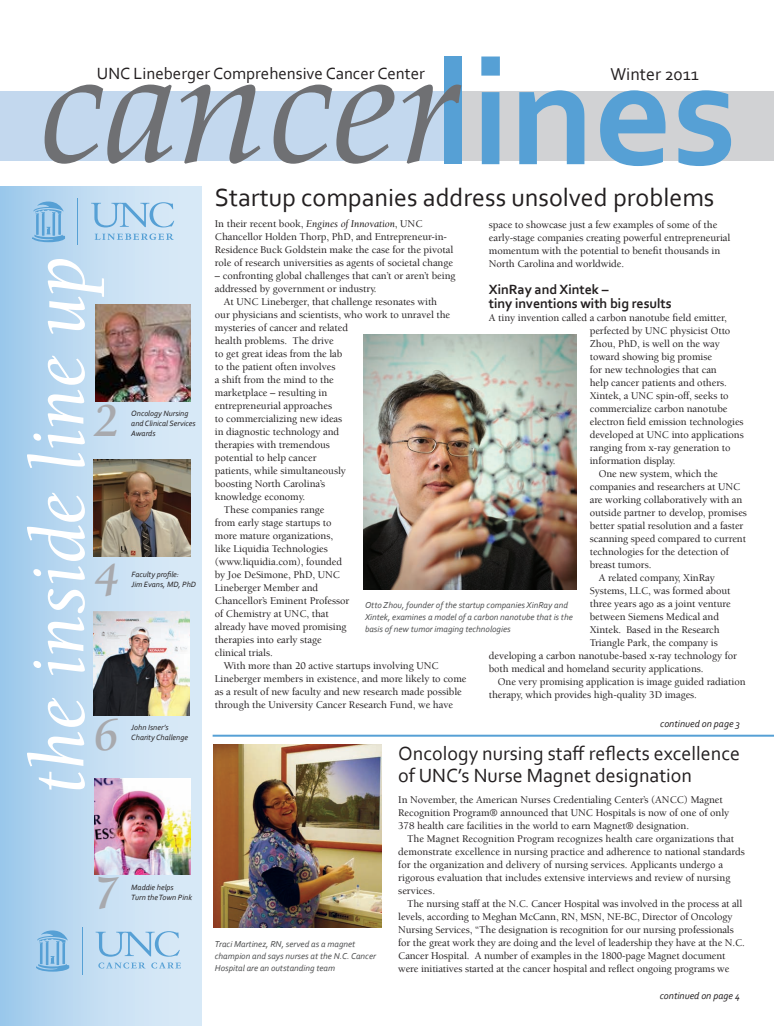
<style>
.page{position:relative;width:774px;height:1026px;background:#fff}
.page>*{position:absolute;margin:0;border:0;box-sizing:border-box;transform-origin:0 0}
.t1{font:italic 162.8px "Book Antiqua";color:#6f7073}
.t2{font:700 152.3px "Corbel";color:#56a0d5}
.t3{font:italic 80px "Berkeley";color:#fff}
.t4{font:italic 700 48px "Berkeley";color:#a8a9ad}
.t5{font:26px "Corbel";color:#231f20}
.t6{font:20px/22px "Corbel";color:#231f20}
.t7{font:18px "Corbel";color:#231f20}
.t8{font:17px "Corbel";color:#231f20}
.t9{font:700 14px "Corbel";letter-spacing:-.005em;color:#231f20}
.t10{font:500 10.5px/13px "Berkeley";letter-spacing:-.005em;color:#231f20}
.t11{font:italic 10px "Corbel";color:#231f20}
.t12{font:italic 9px/12px "Corbel";color:#4b4c4d}
.t13{font:italic 8px/10px "Corbel";color:#231f20}
.s1{font-weight:400;font-style:italic}
</style>
<div class="page">
<div style="left:454px;top:91px;width:320px;height:69px;background:#d1d2d4"></div>
<div style="left:0;top:91px;width:447px;height:69px;background:#c3d8ee"></div>
<hr style="left:213px;top:735px;width:561px;height:2px;background:#56a0d5">
<div style="left:0;top:186px;width:201px;height:840px;background:linear-gradient(to right,#a1cbed,#e0ecf6)"></div>
<img style="left:364px;top:334px;width:212px;height:255px">
<img style="left:214px;top:745px;width:168px;height:182px">
<img style="left:94px;top:779px;width:96px;height:96px">
<img style="left:95px;top:304px;width:95px;height:98px">
<img style="left:94px;top:460px;width:96px;height:96px">
<hr style="left:77px;top:198px;width:1px;height:47px;background:#56a0d5">
<svg style="left:32px;top:202px;width:33px;height:40px"></svg>
<svg style="left:91px;top:202px;width:83px;height:25px;background:#b2d3ed"></svg>
<svg style="left:95px;top:234px;width:79px;height:6px"></svg>
<img style="left:94px;top:612px;width:96px;height:104px">
<hr style="left:82px;top:927px;width:1px;height:48px;background:#56a0d5">
<svg style="left:36px;top:930px;width:33px;height:42px"></svg>
<svg style="left:96px;top:931px;width:84px;height:26px;background:#b3d4ed"></svg>
<svg style="left:98px;top:963px;width:83px;height:5px"></svg>
<p class="t2" style="left:433px;top:19px;width:305px">lines</p>
<p class="t8" style="left:97px;top:63px;width:329px">UNC Lineberger Comprehensive Cancer Center</p>
<p class="t1" style="left:38px;top:-8px;width:423px">cancer</p>
<p class="t7" style="left:610px;top:63px;width:90px">Winter 2011</p>
<p class="t3" style="left:16px;top:794px;width:538px;rotate:-90deg">the inside line up</p>
<p class="t4" style="left:94px;top:396px;width:26px">2</p>
<p class="t4" style="left:94px;top:554px;width:26px">4</p>
<p class="t4" style="left:94px;top:709px;width:26px">6</p>
<p class="t13" style="left:131px;top:408px;width:66px">Oncology Nursing and Clinical Services<br>Awards</p>
<p class="t13" style="left:132px;top:569px;width:49px">Faculty profile:</p>
<p class="t13" style="left:132px;top:579px;width:66px">Jim Evans, MD, PhD</p>
<p class="t13" style="left:131px;top:722px;width:39px">John Isner’s</p>
<p class="t13" style="left:131px;top:732px;width:58px">Charity Challenge</p>
<p class="t4" style="left:94px;top:868px;width:26px">7</p>
<p class="t13" style="left:131px;top:883px;width:44px">Maddie helps</p>
<p class="t13" style="left:131px;top:893px;width:62px">Turn the Town Pink</p>
<p class="t5" style="left:215px;top:181px;width:501px">Startup companies address unsolved problems</p>
<p class="t10" style="left:215px;top:217px;width:240px">In their recent book, <span class="s1">Engines of Innovation</span>, UNC Chancellor Holden Thorp, PhD, and Entrepreneur-in-Residence Buck Goldstein make the case for the pivotal role of research universities as agents of societal change</p>
<p class="t10" style="left:215px;top:269px;width:242px">– confronting global challenges that can’t or aren’t being addressed by government or industry.</p>
<p class="t10" style="left:215px;top:295px;width:237px;text-indent:9px">At UNC Lineberger, that challenge resonates with our physicians and scientists, who work to unravel the mysteries of cancer and related<br>health problems. The drive<br>to get great ideas from the lab<br>to the patient often involves<br>a shift from the mind to the<br>marketplace – resulting in<br>entrepreneurial approaches<br>to commercializing new ideas<br>in diagnostic technology and<br>therapies with tremendous<br>potential to help cancer<br>patients, while simultaneously<br>boosting North Carolina’s<br>knowledge economy.</p>
<p class="t10" style="left:215px;top:503px;width:136px;text-indent:9px">These companies range<br>from early stage startups to more mature organizations, like Liquidia Technologies (www.liquidia.com), founded by Joe DeSimone, PhD, UNC<br>Lineberger Member and<br>Chancellor’s Eminent Professor of Chemistry at UNC, that already have moved promising therapies into early stage clinical trials.</p>
<p class="t10" style="left:215px;top:659px;width:253px;text-indent:9px">With more than 20 active startups involving UNC Lineberger members in existence, and more likely to come as a result of new faculty and new research made possible through the University Cancer Research Fund, we have</p>
<p class="t10" style="left:489px;top:218px;width:243px">space to showcase just a few examples of some of the early-stage companies creating powerful entrepreneurial momentum with the potential to benefit thousands in North Carolina and worldwide.</p>
<p class="t9" style="left:489px;top:280px;width:121px">XinRay and Xintek –</p>
<p class="t9" style="left:489px;top:294px;width:184px">tiny inventions with big results</p>
<p class="t10" style="left:590px;top:311px;width:156px;text-indent:-101px">A tiny invention called a carbon nanotube field emitter, perfected by UNC physicist Otto Zhou, PhD, is well on the way toward showing big promise<br>for new technologies that can<br>help cancer patients and others.<br>Xintek, a UNC spin-off, seeks to commercialize carbon nanotube electron field emission technologies developed at UNC into applications ranging from x-ray generation to information display.</p>
<p class="t10" style="left:590px;top:467px;width:159px;text-indent:9px">One new system, which the companies and researchers at UNC are working collaboratively with an outside partner to develop, promises better spatial resolution and a faster scanning speed compared to current technologies for the detection of breast tumors.</p>
<p class="t10" style="left:599px;top:571px;width:117px">A related company, XinRay</p>
<p class="t10" style="left:590px;top:584px;width:142px">Systems, LLC, was formed about</p>
<p class="t10" style="left:590px;top:597px;width:143px">three years ago as a joint venture</p>
<p class="t10" style="left:590px;top:610px;width:131px">between Siemens Medical and</p>
<p class="t10" style="left:590px;top:623px;width:131px">Xintek. Based in the Research</p>
<p class="t10" style="left:590px;top:636px;width:130px">Triangle Park, the company is</p>
<p class="t10" style="left:489px;top:649px;width:250px">developing a carbon nanotube-based x-ray technology for</p>
<p class="t10" style="left:489px;top:662px;width:216px">both medical and homeland security applications.</p>
<p class="t10" style="left:489px;top:675px;width:258px;text-indent:9px">One very promising application is image guided radiation therapy, which provides high-quality 3D images.</p>
<p class="t12" style="left:365px;top:599px;width:209px">Otto Zhou, founder of the startup companies XinRay and<br>Xintek, examines a model of a carbon nanotube that is the basis of new tumor imaging technologies</p>
<p class="t11" style="left:660px;top:717px;width:81px">continued on page 3</p>
<p class="t12" style="left:215px;top:938px;width:163px">Traci Martinez, RN, served as a magnet champion and says nurses at the N.C. Cancer<br>Hospital are an outstanding team</p>
<p class="t6" style="left:398px;top:741px;width:343px">Oncology nursing staff reflects excellence of UNC’s Nurse Magnet designation</p>
<p class="t10" style="left:398px;top:794px;width:333px">In November, the American Nurses Credentialing Center’s (ANCC) Magnet<br>Recognition Program® announced that UNC Hospitals is now of one of only<br>378 health care facilities in the world to earn Magnet® designation.</p>
<p class="t10" style="left:398px;top:833px;width:348px;text-indent:9px">The Magnet Recognition Program recognizes health care organizations that demonstrate excellence in nursing practice and adherence to national standards for the organization and delivery of nursing services. Applicants undergo a rigorous evaluation that includes extensive interviews and review of nursing services.</p>
<p class="t10" style="left:398px;top:898px;width:348px;text-indent:9px">The nursing staff at the N.C. Cancer Hospital was involved in the process at all levels, according to Meghan McCann, RN, MSN, NE-BC, Director of Oncology Nursing Services, “The designation is recognition for our nursing professionals for the great work they are doing and the level of leadership they have at the N.C.<br>Cancer Hospital. A number of examples in the 1800-page Magnet document were initiatives started at the cancer hospital and reflect ongoing programs we</p>
<p class="t11" style="left:660px;top:989px;width:82px">continued on page 4</p>
</div>
